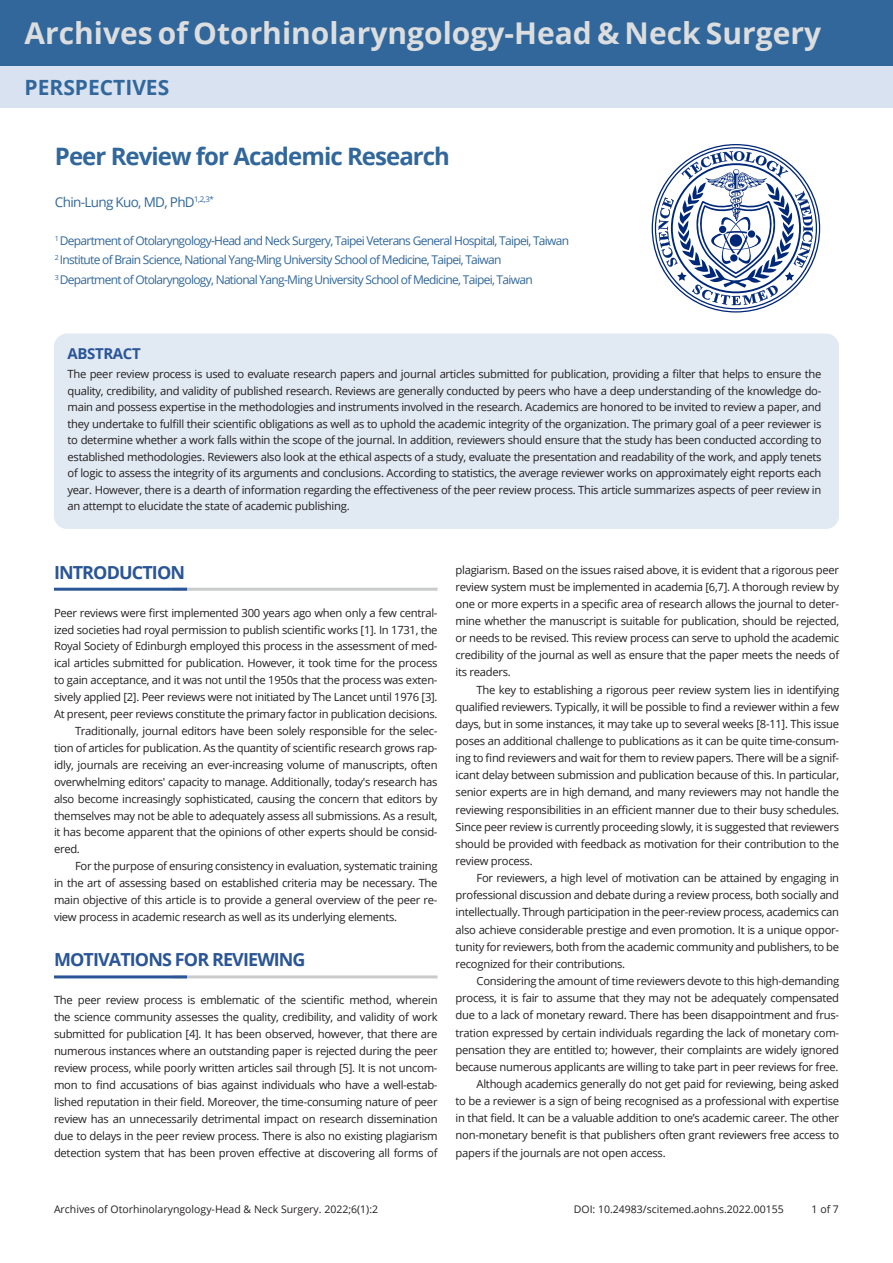
<style>
.page{position:relative;width:893px;height:1263px;background:#fff}
.page>*{position:absolute;margin:0;border:0;box-sizing:border-box;transform-origin:0 0}
.t1{font:700 30px "Open Sans";color:#dcdddf}
.t2{font:700 24px "Open Sans";letter-spacing:-.04em;color:#31679b}
.t3{font:700 21px "Open Sans";color:#31679b}
.Level_1{font:700 18px "Open Sans";letter-spacing:-.05em;color:#2a5597}
.t4{font:700 15px "Open Sans";letter-spacing:-.025em;color:#2a5597}
.t5{font:13.5px "Open Sans";letter-spacing:-.05em;color:#31679b}
.t6{font:12px/19.5px "Open Sans";letter-spacing:-.06em;color:#31679b}
.Text_Body{font:11.25px/17.1px "Open Sans";letter-spacing:-.025em;color:#231f20;text-align:justify}
.Text_Head{font:11.25px/17px "Open Sans";letter-spacing:-.025em;color:#231f20;text-align:justify}
.t7{font:10.5px "Open Sans";color:#231f20}
</style>
<div class="page">
<div style="left:54px;top:334px;width:785px;height:195px;background:#e1e9f3;border-radius:13px"></div>
<div style="left:0;top:0;width:893px;height:67px;background:#31679b"></div>
<div style="left:0;top:67px;width:893px;height:41px;background:#d9e2f0"></div>
<svg style="left:652px;top:144px;width:168px;height:169px"></svg>
<div style="left:748px;top:230px;width:7px;height:8px;background:#002878;border-radius:50%"></div>
<div style="left:730px;top:254px;width:7px;height:8px;background:#002878;border-radius:50%"></div>
<div style="left:719px;top:226px;width:7px;height:7px;background:#002878;border-radius:50%"></div>
<div style="left:730px;top:234px;width:12px;height:13px;background:#002878;border-radius:50%"></div>
<hr style="left:172px;top:588px;width:266px;height:3px;background:#cacbcc">
<hr style="left:54px;top:588px;width:133px;height:3px;background:#2a5597">
<hr style="left:172px;top:975px;width:266px;height:3px;background:#cacbcc">
<hr style="left:54px;top:975px;width:133px;height:3px;background:#2a5597">
<h1 class="t1" style="left:25px;top:12px;width:798px">Archives of Otorhinolaryngology-Head &amp; Neck Surgery</h1>
<h3 class="t3" style="left:25px;top:73px;width:146px">PERSPECTIVES</h3>
<h2 class="t2" style="left:55px;top:140px;width:396px">Peer Review for Academic Research</h2>
<p class="t5" style="left:55px;top:193px;width:160px">Chin-Lung Kuo, MD, PhD<sup>1,2,3*</sup></p>
<p class="t6" style="left:55px;top:230px;width:516px"><sup>1</sup> Department of Otolaryngology-Head and Neck Surgery, Taipei Veterans General Hospital, Taipei, Taiwan<br><sup>2</sup> Institute of Brain Science, National Yang-Ming University School of Medicine, Taipei, Taiwan<br><sup>3</sup> Department of Otolaryngology, National Yang-Ming University School of Medicine, Taipei, Taiwan</p>
<h3 class="t4" style="left:68px;top:342px;width:75px">ABSTRACT</h3>
<p class="Text_Body" style="left:68px;top:365px;width:755px;line-height:16.5px">The peer review process is used to evaluate research papers and journal articles submitted for publication, providing a filter that helps to ensure the quality, credibility, and validity of published research. Reviews are generally conducted by peers who have a deep understanding of the knowledge do&shy;main and possess expertise in the methodologies and instruments involved in the research. Academics are honored to be invited to review a paper, and they undertake to fulfill their scientific obligations as well as to uphold the academic integrity of the organization. The primary goal of a peer reviewer is to determine whether a work falls within the scope of the journal. In addition, reviewers should ensure that the study has been conducted according to established methodologies. Reviewers also look at the ethical aspects of a study, evaluate the presentation and readability of the work, and apply tenets of logic to assess the integrity of its arguments and conclusions. According to statistics, the average reviewer works on approximately eight reports each year. However, there is a dearth of information regarding the effectiveness of the peer review process. This article summarizes aspects of peer review in an attempt to elucidate the state of academic publishing.</p>
<p class="Level_1" style="left:54px;top:559px;width:133px">INTRODUCTION</p>
<p class="Text_Head" style="left:54px;top:604px;width:385px">Peer reviews were first implemented 300 years ago when only a few central&shy;ized societies had royal permission to publish scientific works [1]. In 1731, the Royal Society of Edinburgh employed this process in the assessment of med&shy;ical articles submitted for publication. However, it took time for the process to gain acceptance, and it was not until the 1950s that the process was exten&shy;sively applied [2]. Peer reviews were not initiated by The Lancet until 1976 [3].<br>At present, peer reviews constitute the primary factor in publication decisions.</p>
<p class="Text_Body" style="left:54px;top:722px;width:385px;text-indent:21px">Traditionally, journal editors have been solely responsible for the selec&shy;tion of articles for publication. As the quantity of scientific research grows rap&shy;idly, journals are receiving an ever-increasing volume of manuscripts, often overwhelming editors' capacity to manage. Additionally, today's research has also become increasingly sophisticated, causing the concern that editors by themselves may not be able to adequately assess all submissions. As a result, it has become apparent that the opinions of other experts should be consid&shy;ered.</p>
<p class="Text_Body" style="left:54px;top:857px;width:385px;text-indent:21px">For the purpose of ensuring consistency in evaluation, systematic training in the art of assessing based on established criteria may be necessary. The main objective of this article is to provide a general overview of the peer re&shy;view process in academic research as well as its underlying elements.</p>
<p class="Level_1" style="left:54px;top:947px;width:253px">MOTIVATIONS FOR REVIEWING</p>
<p class="Text_Head" style="left:54px;top:991px;width:385px">The peer review process is emblematic of the scientific method, wherein the science community assesses the quality, credibility, and validity of work submitted for publication [4]. It has been observed, however, that there are numerous instances where an outstanding paper is rejected during the peer review process, while poorly written articles sail through [5]. It is not uncom&shy;mon to find accusations of bias against individuals who have a well-estab&shy;lished reputation in their field. Moreover, the time-consuming nature of peer review has an unnecessarily detrimental impact on research dissemination due to delays in the peer review process. There is also no existing plagiarism detection system that has been proven effective at discovering all forms of</p>
<p class="Text_Head" style="left:456px;top:561px;width:385px">plagiarism. Based on the issues raised above, it is evident that a rigorous peer review system must be implemented in academia [6,7]. A thorough review by one or more experts in a specific area of research allows the journal to deter&shy;mine whether the manuscript is suitable for publication, should be rejected, or needs to be revised. This review process can serve to uphold the academic credibility of the journal as well as ensure that the paper meets the needs of its readers.</p>
<p class="Text_Body" style="left:456px;top:681px;width:385px;text-indent:21px">The key to establishing a rigorous peer review system lies in identifying qualified reviewers. Typically, it will be possible to find a reviewer within a few days, but in some instances, it may take up to several weeks [8-11]. This issue poses an additional challenge to publications as it can be quite time-consum&shy;ing to find reviewers and wait for them to review papers. There will be a signif&shy;icant delay between submission and publication because of this. In particular, senior experts are in high demand, and many reviewers may not handle the reviewing responsibilities in an efficient manner due to their busy schedules.<br>Since peer review is currently proceeding slowly, it is suggested that reviewers should be provided with feedback as motivation for their contribution to the review process.</p>
<p class="Text_Body" style="left:456px;top:869px;width:385px;text-indent:21px">For reviewers, a high level of motivation can be attained by engaging in professional discussion and debate during a review process, both socially and intellectually. Through participation in the peer-review process, academics can also achieve considerable prestige and even promotion. It is a unique oppor&shy;tunity for reviewers, both from the academic community and publishers, to be recognized for their contributions.</p>
<p class="Text_Body" style="left:456px;top:972px;width:385px;text-indent:21px">Considering the amount of time reviewers devote to this high-demanding process, it is fair to assume that they may not be adequately compensated due to a lack of monetary reward. There has been disappointment and frus&shy;tration expressed by certain individuals regarding the lack of monetary com&shy;pensation they are entitled to; however, their complaints are widely ignored because numerous applicants are willing to take part in peer reviews for free.</p>
<p class="Text_Body" style="left:456px;top:1075px;width:385px;text-indent:21px">Although academics generally do not get paid for reviewing, being asked to be a reviewer is a sign of being recognised as a professional with expertise in that field. It can be a valuable addition to one’s academic career. The other non-monetary benefit is that publishers often grant reviewers free access to papers if the journals are not open access.</p>
<p class="t7" style="left:54px;top:1201px;width:326px">Archives of Otorhinolaryngology-Head &amp; Neck Surgery. 2022;6(1):2</p>
<p class="t7" style="left:574px;top:1201px;width:211px">DOI: 10.24983/scitemed.aohns.2022.00155</p>
<p class="t7" style="left:812px;top:1201px;width:29px">1 of 7</p>
</div>
